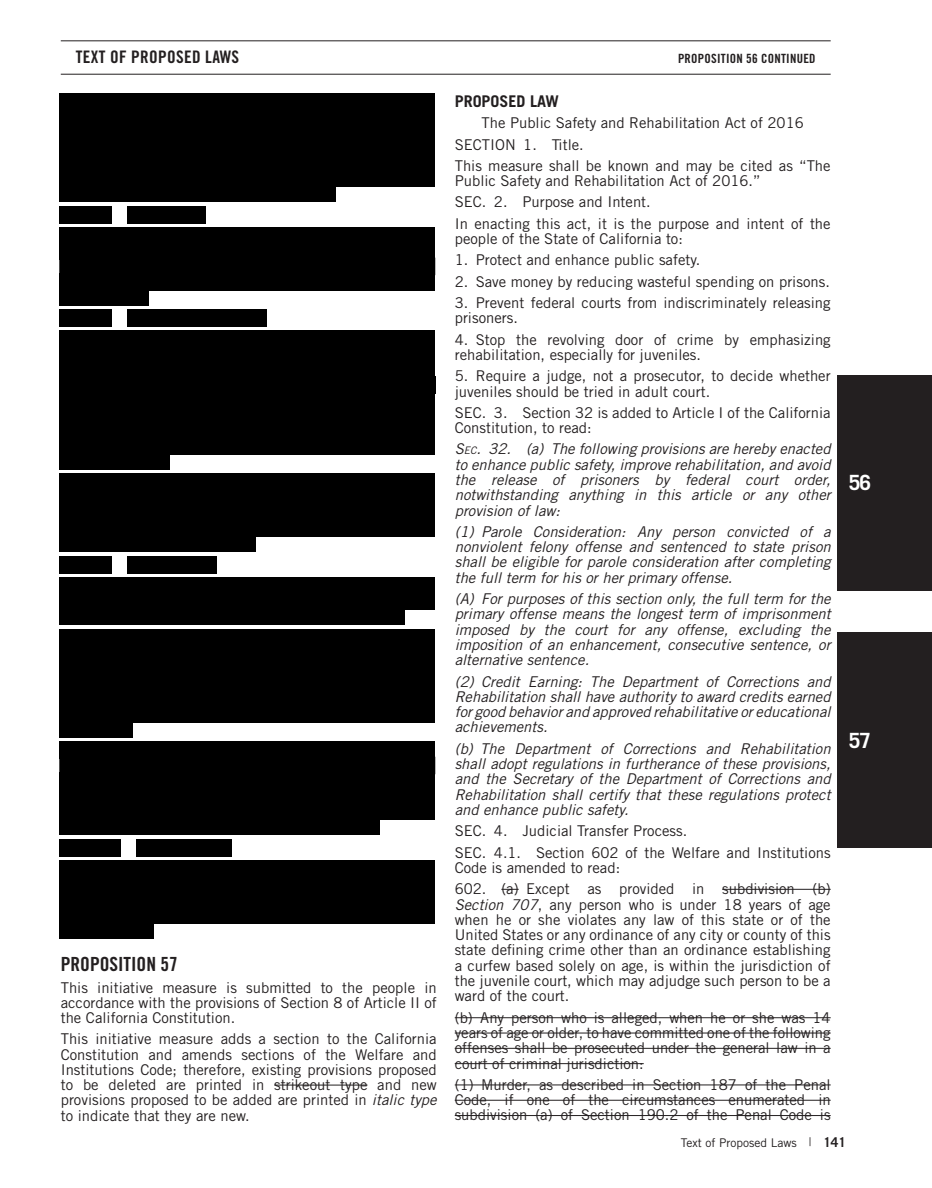
<style>
.page{position:relative;width:932px;height:1188px;background:#fff}
.page>*{position:absolute;margin:0;border:0;box-sizing:border-box;transform-origin:0 0}
.t1{font:700 21px "Trade Gothic";color:#fff}
.t2{font:19.5px "Trade Gothic Bold Cond Twenty";color:#231f20}
.t3{font:17.25px "Trade Gothic Bold Cond Twenty";letter-spacing:.02em;color:#231f20}
.t4{font:700 16.2px "Trade Gothic";color:#231f20}
.t5{font:14.85px/15.3px "Trade Gothic";color:#231f20}
.t6{font:italic 14.85px/15.3px "Trade Gothic";color:#231f20;text-align:justify}
.t7{font:12.75px "Trade Gothic Bold Cond Twenty";letter-spacing:.02em;color:#231f20}
.t8{font:12px "Trade Gothic";color:#231f20}
.s1{font-style:italic}
.s2{font-style:inherit}
.s3{font-size:10.35px}
.s4{font-weight:700;font-size:13.5px}
</style>
<div class="page">
<hr style="left:61px;top:41px;width:769px;height:1px;background:#231f20">
<hr style="left:61px;top:74px;width:769px;height:1px;background:#231f20">
<hr style="left:274px;top:1085px;width:93px;height:1px;background:#231f20">
<svg style="left:501px;top:889px;width:17px;height:1px"></svg>
<hr style="left:722px;top:889px;width:108px;height:1px;background:#231f20">
<hr style="left:454px;top:1017px;width:376px;height:1px;background:#231f20">
<hr style="left:454px;top:1033px;width:376px;height:1px;background:#231f20">
<hr style="left:454px;top:1048px;width:376px;height:1px;background:#231f20">
<hr style="left:454px;top:1063px;width:189px;height:1px;background:#231f20">
<hr style="left:454px;top:1085px;width:376px;height:1px;background:#231f20">
<hr style="left:454px;top:1100px;width:376px;height:1px;background:#231f20">
<hr style="left:454px;top:1115px;width:376px;height:1px;background:#231f20">
<div style="left:837px;top:375px;width:95px;height:216px;background:#231f20"></div>
<div style="left:837px;top:632px;width:95px;height:216px;background:#231f20"></div>
<div style="left:59px;top:93px;width:376px;height:18px;background:#000"></div>
<div style="left:59px;top:109px;width:376px;height:17px;background:#000"></div>
<div style="left:59px;top:124px;width:376px;height:17px;background:#000"></div>
<div style="left:59px;top:139px;width:376px;height:18px;background:#000"></div>
<div style="left:59px;top:154px;width:376px;height:18px;background:#000"></div>
<div style="left:59px;top:169px;width:376px;height:18px;background:#000"></div>
<div style="left:59px;top:185px;width:277px;height:17px;background:#000"></div>
<div style="left:59px;top:206px;width:53px;height:18px;background:#000"></div>
<div style="left:127px;top:206px;width:78px;height:18px;background:#000"></div>
<div style="left:59px;top:227px;width:376px;height:18px;background:#000"></div>
<div style="left:59px;top:242px;width:376px;height:18px;background:#000"></div>
<div style="left:59px;top:258px;width:376px;height:17px;background:#000"></div>
<div style="left:59px;top:273px;width:376px;height:17px;background:#000"></div>
<div style="left:59px;top:288px;width:89px;height:18px;background:#000"></div>
<div style="left:59px;top:309px;width:53px;height:18px;background:#000"></div>
<div style="left:127px;top:309px;width:139px;height:18px;background:#000"></div>
<div style="left:59px;top:331px;width:376px;height:17px;background:#000"></div>
<div style="left:59px;top:346px;width:376px;height:17px;background:#000"></div>
<div style="left:59px;top:361px;width:376px;height:18px;background:#000"></div>
<div style="left:59px;top:376px;width:376px;height:18px;background:#000"></div>
<div style="left:59px;top:392px;width:376px;height:17px;background:#000"></div>
<div style="left:59px;top:407px;width:376px;height:17px;background:#000"></div>
<div style="left:59px;top:422px;width:376px;height:18px;background:#000"></div>
<div style="left:59px;top:437px;width:376px;height:18px;background:#000"></div>
<div style="left:59px;top:452px;width:111px;height:18px;background:#000"></div>
<div style="left:59px;top:474px;width:376px;height:17px;background:#000"></div>
<div style="left:59px;top:489px;width:376px;height:18px;background:#000"></div>
<div style="left:59px;top:504px;width:376px;height:18px;background:#000"></div>
<div style="left:59px;top:519px;width:376px;height:18px;background:#000"></div>
<div style="left:59px;top:535px;width:197px;height:17px;background:#000"></div>
<div style="left:59px;top:556px;width:53px;height:17px;background:#000"></div>
<div style="left:127px;top:556px;width:89px;height:17px;background:#000"></div>
<div style="left:59px;top:577px;width:376px;height:18px;background:#000"></div>
<div style="left:59px;top:592px;width:376px;height:18px;background:#000"></div>
<div style="left:59px;top:608px;width:345px;height:17px;background:#000"></div>
<div style="left:59px;top:629px;width:376px;height:17px;background:#000"></div>
<div style="left:59px;top:644px;width:376px;height:18px;background:#000"></div>
<div style="left:59px;top:659px;width:376px;height:18px;background:#000"></div>
<div style="left:59px;top:675px;width:376px;height:17px;background:#000"></div>
<div style="left:59px;top:690px;width:376px;height:17px;background:#000"></div>
<div style="left:59px;top:705px;width:376px;height:18px;background:#000"></div>
<div style="left:59px;top:720px;width:73px;height:18px;background:#000"></div>
<div style="left:59px;top:741px;width:376px;height:18px;background:#000"></div>
<div style="left:59px;top:757px;width:376px;height:17px;background:#000"></div>
<div style="left:59px;top:772px;width:376px;height:18px;background:#000"></div>
<div style="left:59px;top:787px;width:376px;height:18px;background:#000"></div>
<div style="left:59px;top:802px;width:376px;height:18px;background:#000"></div>
<div style="left:59px;top:818px;width:321px;height:17px;background:#000"></div>
<div style="left:59px;top:839px;width:62px;height:17px;background:#000"></div>
<div style="left:136px;top:839px;width:96px;height:17px;background:#000"></div>
<div style="left:59px;top:860px;width:376px;height:18px;background:#000"></div>
<div style="left:59px;top:875px;width:376px;height:18px;background:#000"></div>
<div style="left:59px;top:891px;width:376px;height:17px;background:#000"></div>
<div style="left:59px;top:906px;width:376px;height:17px;background:#000"></div>
<div style="left:59px;top:921px;width:94px;height:18px;background:#000"></div>
<p class="t3" style="left:76px;top:46px;width:165px">TEXT OF PROPOSED LAWS</p>
<p class="t7" style="left:678px;top:50px;width:139px">PROPOSITION 56 CONTINuED</p>
<h2 class="t2" style="left:61px;top:953px;width:118px">PROPOSITION 57</h2>
<p class="t5" style="left:61px;top:980px;width:377px;text-align:justify">This initiative measure is submitted to the people in accordance with the provisions of Section 8 of Article II of the California Constitution.</p>
<p class="t5" style="left:61px;top:1031px;width:377px;text-align:justify">This initiative measure adds a section to the California Constitution and amends sections of the Welfare and Institutions Code; therefore, existing provisions proposed to be deleted are printed in strikeout type and new provisions proposed to be added are printed in <span class="s1">italic type </span>to indicate that they are new.</p>
<h3 class="t4" style="left:454px;top:91px;width:106px">PROPOSED LAW</h3>
<p class="t5" style="left:481px;top:115px;width:324px">The Public Safety and Rehabilitation Act of 2016</p>
<h4 class="t5" style="left:455px;top:136px;width:130px">SECTION 1. Title.</h4>
<p class="t5" style="left:455px;top:158px;width:377px">This measure shall be known and may be cited as “The<br>Public Safety and Rehabilitation Act of 2016.”</p>
<h4 class="t5" style="left:455px;top:194px;width:197px">SEC. 2. Purpose and Intent.</h4>
<p class="t5" style="left:455px;top:216px;width:377px">In enacting this act, it is the purpose and intent of the people of the State of California to:</p>
<p class="t5" style="left:455px;top:252px;width:247px">1. Protect and enhance public safety.</p>
<p class="t5" style="left:455px;top:274px;width:376px">2. Save money by reducing wasteful spending on prisons.</p>
<p class="t5" style="left:455px;top:295px;width:377px">3. Prevent federal courts from indiscriminately releasing prisoners.</p>
<p class="t5" style="left:455px;top:332px;width:377px">4. Stop the revolving door of crime by emphasizing rehabilitation, especially for juveniles.</p>
<p class="t5" style="left:455px;top:368px;width:377px">5. Require a judge, not a prosecutor, to decide whether juveniles should be tried in adult court.</p>
<h4 class="t5" style="left:455px;top:405px;width:377px"><span class="s2">Sec</span>. 3. Section 32 is added to Article I of the California<br>Constitution, to read:</h4>
<p class="t6" style="left:455px;top:441px;width:377px"><span class="s2">s</span><span class="s3">eC</span>. 32. (a) The following provisions are hereby enacted to enhance public safety, improve rehabilitation, and avoid the release of prisoners by federal court order, notwithstanding anything in this article or any other provision of law:</p>
<p class="t6" style="left:454px;top:524px;width:377px">(1) Parole Consideration: Any person convicted of a nonviolent felony offense and sentenced to state prison shall be eligible for parole consideration after completing the full term for his or her primary offense.</p>
<p class="t6" style="left:454px;top:591px;width:377px">(A) For purposes of this section only, the full term for the primary offense means the longest term of imprisonment imposed by the court for any offense, excluding the imposition of an enhancement, consecutive sentence, or alternative sentence.</p>
<p class="t6" style="left:454px;top:673px;width:377px">(2) Credit Earning: The Department of Corrections and Rehabilitation shall have authority to award credits earned for good behavior and approved rehabilitative or educational achievements.</p>
<p class="t6" style="left:454px;top:741px;width:377px">(b) The Department of Corrections and Rehabilitation shall adopt regulations in furtherance of these provisions, and the Secretary of the Department of Corrections and Rehabilitation shall certify that these regulations protect and enhance public safety.</p>
<h4 class="t5" style="left:454px;top:823px;width:234px">SEC. 4. Judicial Transfer Process.</h4>
<p class="t5" style="left:454px;top:844px;width:377px">SEC. 4.1. Section 602 of the Welfare and Institutions<br>Code is amended to read:</p>
<p class="t5" style="left:454px;top:881px;width:377px;text-align:justify">602. (a) Except as provided in subdivision (b)<br><span class="s1">Section 707</span>, any person who is under 18 years of age when he or she violates any law of this state or of the United States or any ordinance of any city or county of this state defining crime other than an ordinance establishing a curfew based solely on age, is within the jurisdiction of the juvenile court, which may adjudge such person to be a ward of the court.</p>
<p class="t5" style="left:454px;top:1010px;width:377px;text-align:justify">(b) Any person who is alleged, when he or she was 14 years of age or older, to have committed one of the following offenses shall be prosecuted under the general law in a court of criminal jurisdiction:</p>
<p class="t5" style="left:454px;top:1077px;width:377px;text-align:justify">(1) Murder, as described in Section 187 of the Penal Code, if one of the circumstances enumerated in subdivision (a) of Section 190.2 of the Penal Code is</p>
<h1 class="t1" style="left:848px;top:470px;width:24px">56</h1>
<h1 class="t1" style="left:848px;top:727px;width:24px">57</h1>
<p class="t8" style="left:680px;top:1136px;width:167px">Text of Proposed Laws | <span class="s4">141</span></p>
</div>
